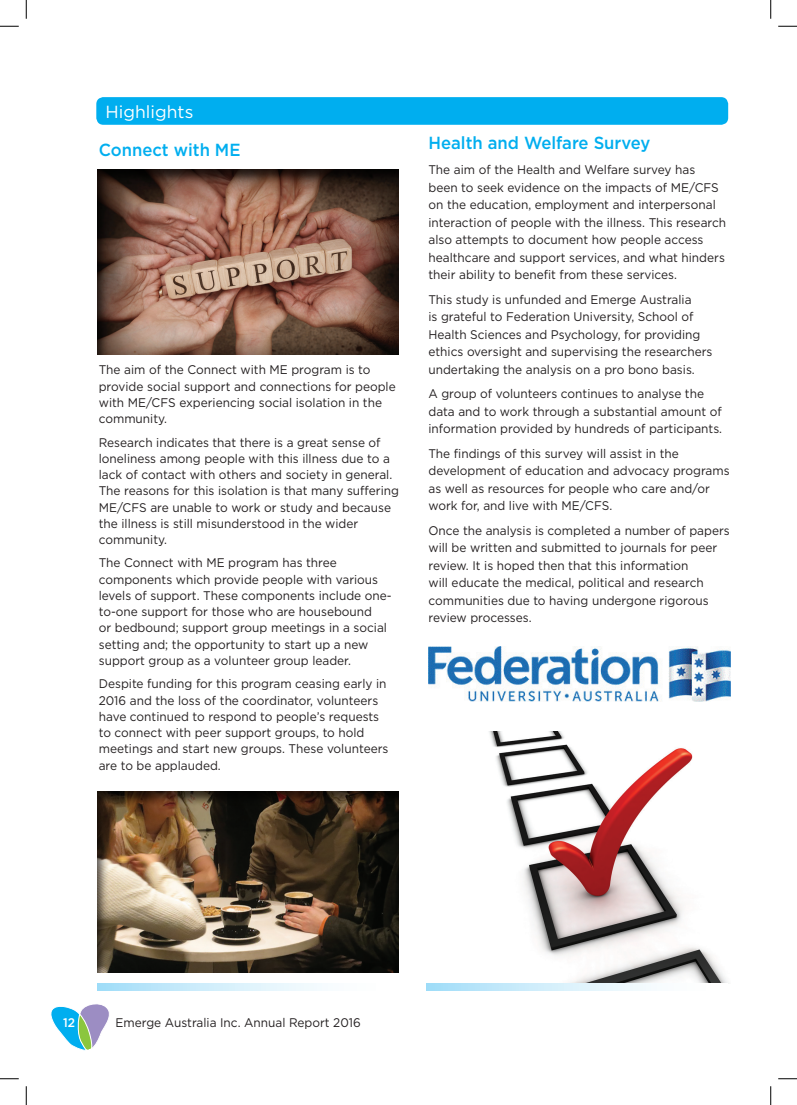
<style>
.page{position:relative;width:797px;height:1105px;background:#fff}
.page>*{position:absolute;margin:0;border:0;box-sizing:border-box;transform-origin:0 0}
.t1{font:500 17.5px "Gotham";color:#00aeef;scale:.95 1}
.t2{font:17.5px "Gotham";color:#fff}
.t3{font:12.5px/16.2px "Gotham";color:#231f20;scale:.95 1}
.t4{font:500 12.5px "Gotham";color:#fff;scale:.95 1}
</style>
<div class="page">
<svg style="left:51px;top:1004px;width:58px;height:47px"></svg>
<div style="left:96px;top:97px;width:632px;height:28px;background:#00aeef;border-radius:7px"></div>
<img style="left:428px;top:646px;width:303px;height:56px">
<div style="left:96px;top:790px;width:303px;height:183px;background:#231f20;opacity:.75"></div>
<svg style="left:97px;top:984px;width:225px;height:6px"></svg>
<img style="left:446px;top:731px;width:282px;height:253px">
<svg style="left:426px;top:984px;width:225px;height:6px"></svg>
<div style="left:96px;top:169px;width:303px;height:186px;background:#231f20;opacity:.75"></div>
<svg style="left:0;top:25px;width:19px;height:2px"></svg>
<svg style="left:778px;top:25px;width:19px;height:2px"></svg>
<svg style="left:0;top:1078px;width:19px;height:1px"></svg>
<svg style="left:778px;top:1078px;width:19px;height:1px"></svg>
<svg style="left:25px;top:0;width:2px;height:19px"></svg>
<svg style="left:25px;top:1086px;width:2px;height:19px"></svg>
<svg style="left:770px;top:0;width:1px;height:19px"></svg>
<svg style="left:770px;top:1086px;width:1px;height:19px"></svg>
<h1 class="t2" style="left:106px;top:102px;width:89px">Highlights</h1>
<h1 class="t1" style="left:99px;top:140px;width:151px">Connect with ME</h1>
<p class="t3" style="left:99px;top:362px;width:314px">The aim of the Connect with ME program is to provide social support and connections for people with ME/CFS experiencing social isolation in the community.</p>
<p class="t3" style="left:99px;top:434px;width:317px">Research indicates that there is a great sense of loneliness among people with this illness due to a lack of contact with others and society in general.<br>The reasons for this isolation is that many suffering ME/CFS are unable to work or study and because the illness is still misunderstood in the wider community.</p>
<p class="t3" style="left:99px;top:555px;width:310px">The Connect with ME program has three components which provide people with various levels of support. These components include one&shy;to-one support for those who are housebound<br>or bedbound; support group meetings in a social setting and; the opportunity to start up a new support group as a volunteer group leader.</p>
<p class="t3" style="left:99px;top:675px;width:306px">Despite funding for this program ceasing early in 2016 and the loss of the coordinator, volunteers have continued to respond to people’s requests to connect with peer support groups, to hold meetings and start new groups. These volunteers are to be applauded.</p>
<h1 class="t1" style="left:428px;top:133px;width:235px">Health and Welfare Survey</h1>
<p class="t3" style="left:428px;top:161px;width:315px;line-height:17.5px">The aim of the Health and Welfare survey has been to seek evidence on the impacts of ME/CFS on the education, employment and interpersonal interaction of people with the illness. This research also attempts to document how people access healthcare and support services, and what hinders their ability to benefit from these services.</p>
<p class="t3" style="left:428px;top:290px;width:300px;line-height:17.5px">This study is unfunded and Emerge Australia<br>is grateful to Federation University, School of Health Sciences and Psychology, for providing ethics oversight and supervising the researchers undertaking the analysis on a pro bono basis.</p>
<p class="t3" style="left:428px;top:385px;width:311px;line-height:17.5px">A group of volunteers continues to analyse the data and to work through a substantial amount of information provided by hundreds of participants.</p>
<p class="t3" style="left:428px;top:444px;width:318px;line-height:17.5px">The findings of this survey will assist in the development of education and advocacy programs as well as resources for people who care and/or work for, and live with ME/CFS.</p>
<p class="t3" style="left:428px;top:521px;width:319px;line-height:17.5px">Once the analysis is completed a number of papers will be written and submitted to journals for peer review. It is hoped then that this information<br>will educate the medical, political and research communities due to having undergone rigorous review processes.</p>
<p class="t4" style="left:63px;top:1015px;width:14px">12</p>
<p class="t3" style="left:115px;top:1014px;width:260px">Emerge Australia Inc. Annual Report 2016</p>
</div>
